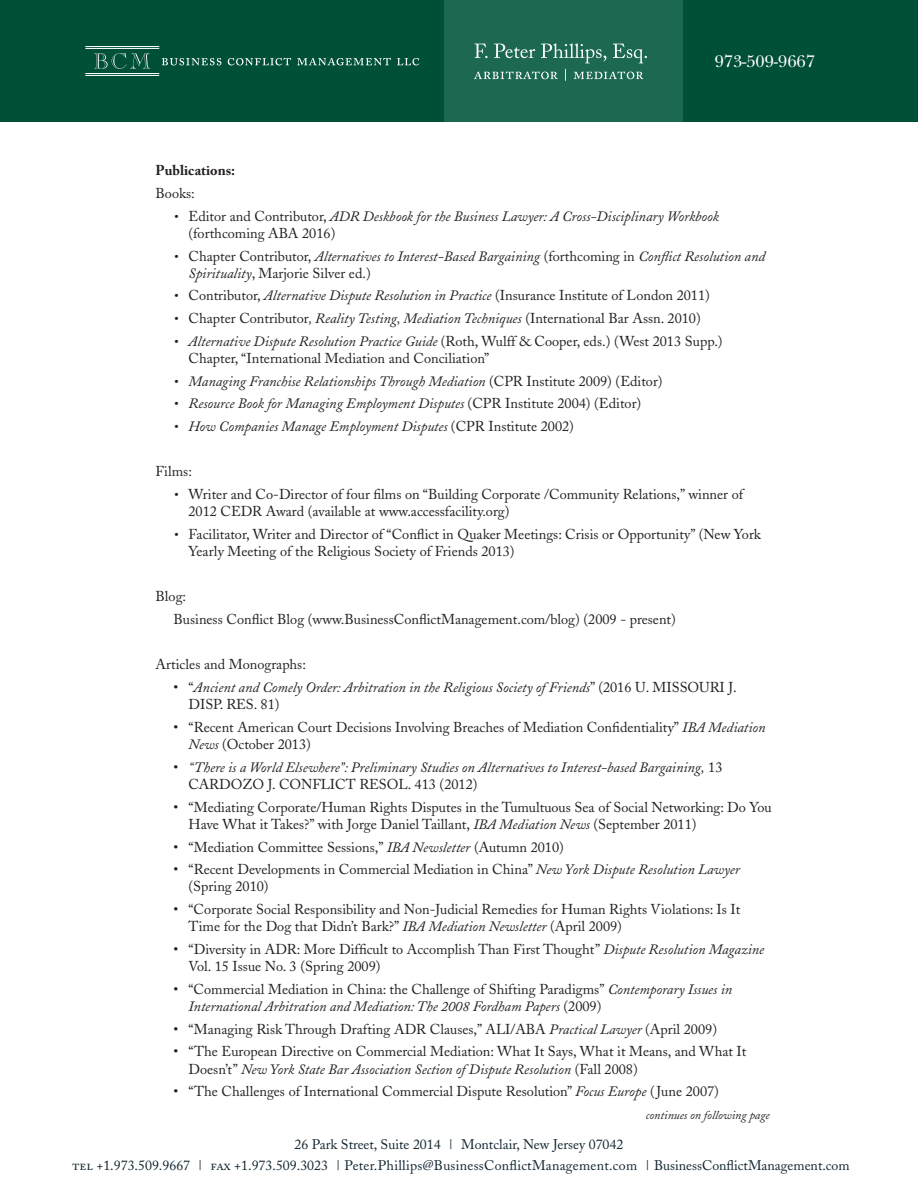
<style>
.page{position:relative;width:918px;height:1188px;background:#fff}
.page>*{position:absolute;margin:0;border:0;box-sizing:border-box;transform-origin:0 0}
.t1{font:17.7px "New Baskerville";color:#fff}
.bullet2{font:14.25px/17.2px "Adobe Caslon";color:#231f20}
.bullet2-2{font:italic 14.25px/17.2px "Adobe Caslon";color:#231f20}
.heading1{font:700 14.25px "Adobe Caslon Pro";color:#231f20}
.body{font:14.25px "Adobe Caslon";color:#231f20}
.t2{font:13.8px/21.3px "Adobe Caslon";color:#112530;text-align:center}
.t3{font:italic 12px "Adobe Caslon";color:#231f20}
.s1{font-style:normal}
.s2{font-style:italic}
.s3{font-family:"Adobe Caslon Exp"}
</style>
<div class="page">
<div style="left:0;top:0;width:918px;height:122px;background:#004f38"></div>
<div style="left:444px;top:0;width:239px;height:122px;background:#1d6853"></div>
<svg style="left:162px;top:58px;width:59px;height:7px"></svg>
<svg style="left:228px;top:58px;width:63px;height:7px"></svg>
<svg style="left:297px;top:58px;width:94px;height:7px"></svg>
<svg style="left:397px;top:58px;width:22px;height:7px"></svg>
<svg style="left:94px;top:53px;width:56px;height:16px"></svg>
<hr style="left:85px;top:73px;width:74px;height:1px;background:#fff">
<hr style="left:85px;top:75px;width:74px;height:1px;background:#fff">
<hr style="left:85px;top:48px;width:74px;height:1px;background:#fff">
<hr style="left:85px;top:46px;width:74px;height:1px;background:#fff">
<svg style="left:474px;top:44px;width:14px;height:14px"></svg>
<svg style="left:494px;top:44px;width:41px;height:14px"></svg>
<svg style="left:541px;top:43px;width:65px;height:20px"></svg>
<svg style="left:613px;top:44px;width:34px;height:19px"></svg>
<svg style="left:474px;top:71px;width:84px;height:8px"></svg>
<svg style="left:565px;top:69px;width:1px;height:12px"></svg>
<svg style="left:574px;top:71px;width:69px;height:8px"></svg>
<p class="t1" style="left:715px;top:51px;width:102px">973-509-9667</p>
<p class="heading1" style="left:156px;top:162px;width:81px">Publications:</p>
<p class="body" style="left:156px;top:185px;width:41px">Books:</p>
<p class="bullet2-2" style="left:189px;top:208px;width:532px;text-indent:-15px">• <span class="s1">Editor and Contributor,</span> ADR Deskbook for the Business Lawyer: A Cross-Disciplinary Workbook <span class="s1">(forthcoming ABA 2016)</span></p>
<p class="bullet2-2" style="left:189px;top:248px;width:578px;text-indent:-15px">• <span class="s1">Chapter Contributor,</span> Alternatives to Interest-Based Bargaining <span class="s1">(forthcoming in</span> Conflict Resolution and<br>Spirituality<span class="s1">, Marjorie Silver ed.)</span></p>
<p class="bullet2" style="left:174px;top:287px;width:538px"><span class="s2">•</span> Contributor, <span class="s2">Alternative Dispute Resolution in Practice</span> (Insurance Institute of London 2011)</p>
<p class="bullet2" style="left:174px;top:310px;width:529px"><span class="s2">•</span> Chapter Contributor<span class="s2">, Reality Testing, Mediation Techniques</span> (International Bar Assn. 2010)</p>
<p class="bullet2" style="left:189px;top:333px;width:536px;text-indent:-15px"><span class="s2">• Alternative Dispute Resolution Practice Guide</span> (Roth, Wulff &amp; Cooper, eds.) (West 2013 Supp.)<br>Chapter, “International Mediation and Conciliation”</p>
<p class="bullet2-2" style="left:174px;top:373px;width:491px">• Managing Franchise Relationships Through Mediation <span class="s1">(CPR Institute 2009) (Editor)</span></p>
<p class="bullet2-2" style="left:174px;top:396px;width:469px">• Resource Book for Managing Employment Disputes <span class="s1">(CPR Institute 2004) (Editor)</span></p>
<p class="bullet2-2" style="left:174px;top:418px;width:402px">• How Companies Manage Employment Disputes <span class="s1">(CPR Institute 2002)</span></p>
<p class="bullet2" style="left:156px;top:463px;width:38px">Films:</p>
<p class="bullet2" style="left:189px;top:486px;width:556px;text-indent:-15px"><span class="s2">•</span> Writer and Co-Director of four films on “Building Corporate /Community Relations,” winner of<br>2012 CEDR Award (available at www.accessfacility.org)</p>
<p class="bullet2" style="left:189px;top:526px;width:574px;text-indent:-15px"><span class="s2">•</span> Facilitator, Writer and Director of “Conflict in Quaker Meetings: Crisis or Opportunity” (New York<br>Yearly Meeting of the Religious Society of Friends 2013)</p>
<p class="bullet2" style="left:156px;top:588px;width:32px">Blog:</p>
<p class="bullet2" style="left:174px;top:611px;width:504px">Business Conflict Blog (www.BusinessConflictManagement.com/blog) (2009 - present)</p>
<p class="bullet2" style="left:156px;top:656px;width:152px">Articles and Monographs:</p>
<p class="bullet2-2" style="left:189px;top:679px;width:550px;text-indent:-15px"><span class="s1">• “</span>Ancient and Comely Order: Arbitration in the Religious Society of Friends<span class="s1">” (2016 U. MISSOURI J.<br>DISP. RES. 81)</span></p>
<p class="bullet2" style="left:189px;top:719px;width:579px;text-indent:-15px">• “Recent American Court Decisions Involving Breaches of Mediation Confidentiality” <span class="s2">IBA Mediation<br>News</span> (October 2013)</p>
<p class="bullet2-2" style="left:189px;top:759px;width:535px;text-indent:-15px"><span class="s1">•</span> “There is a World Elsewhere”: Preliminary Studies on Alternatives to Interest-based Bargaining, <span class="s1">13<br>CARDOZO J. CONFLICT RESOL. 413 (2012)</span></p>
<p class="bullet2" style="left:189px;top:798px;width:585px;text-indent:-15px">• “Mediating Corporate/Human Rights Disputes in the Tumultuous Sea of Social Networking: Do You<br>Have What it Takes?” with Jorge Daniel Taillant, <span class="s2">IBA Mediation News</span> (September 2011)</p>
<p class="bullet2" style="left:174px;top:838px;width:392px">• “Mediation Committee Sessions,” <span class="s2">IBA Newsletter</span> (Autumn 2010)</p>
<p class="bullet2" style="left:189px;top:861px;width:553px;text-indent:-15px">• “Recent Developments in Commercial Mediation in China” <span class="s2">New York Dispute Resolution Lawyer </span>(Spring 2010)</p>
<p class="bullet2" style="left:189px;top:901px;width:553px;text-indent:-15px">• “Corporate Social Responsibility and Non-Judicial Remedies for Human Rights Violations: Is It<br>Time for the Dog that Didn’t Bark?” <span class="s2">IBA Mediation Newsletter</span> (April 2009)</p>
<p class="bullet2" style="left:189px;top:941px;width:577px;text-indent:-15px">• “Diversity in ADR: More Difficult to Accomplish Than First Thought” <span class="s2">Dispute Resolution Magazine<br></span>Vol. 15 Issue No. 3 (Spring 2009)</p>
<p class="bullet2-2" style="left:189px;top:981px;width:545px;text-indent:-15px"><span class="s1">• “Commercial Mediation in China: the Challenge of Shifting Paradigms”</span> Contemporary Issues in<br>International Arbitration and Mediation: The 2008 Fordham Papers <span class="s1">(2009)</span></p>
<p class="bullet2" style="left:174px;top:1021px;width:545px">• “Managing Risk Through Drafting ADR Clauses,” ALI/ABA <span class="s2">Practical Lawyer</span> (April 2009)</p>
<p class="bullet2" style="left:189px;top:1043px;width:559px;text-indent:-15px">• “The European Directive on Commercial Mediation: What It Says, What it Means, and What It<br>Doesn’t” <span class="s2">New York State Bar Association Section of Dispute Resolution</span> (Fall 2008)</p>
<p class="bullet2" style="left:174px;top:1083px;width:547px">• “The Challenges of International Commercial Dispute Resolution” <span class="s2">Focus Europe</span> ( June 2007)</p>
<p class="t3" style="left:646px;top:1108px;width:125px">continues on following page</p>
<p class="t2" style="left:72px;top:1133px;width:779px">26 Park Street, Suite 2014 | Montclair, New Jersey 07042<br><span class="s3">tel</span> +1.973.509.9667 | <span class="s3">fax</span> +1.973.509.3023 | Peter.Phillips@BusinessConflictManagement.com | BusinessConflictManagement.com</p>
</div>
